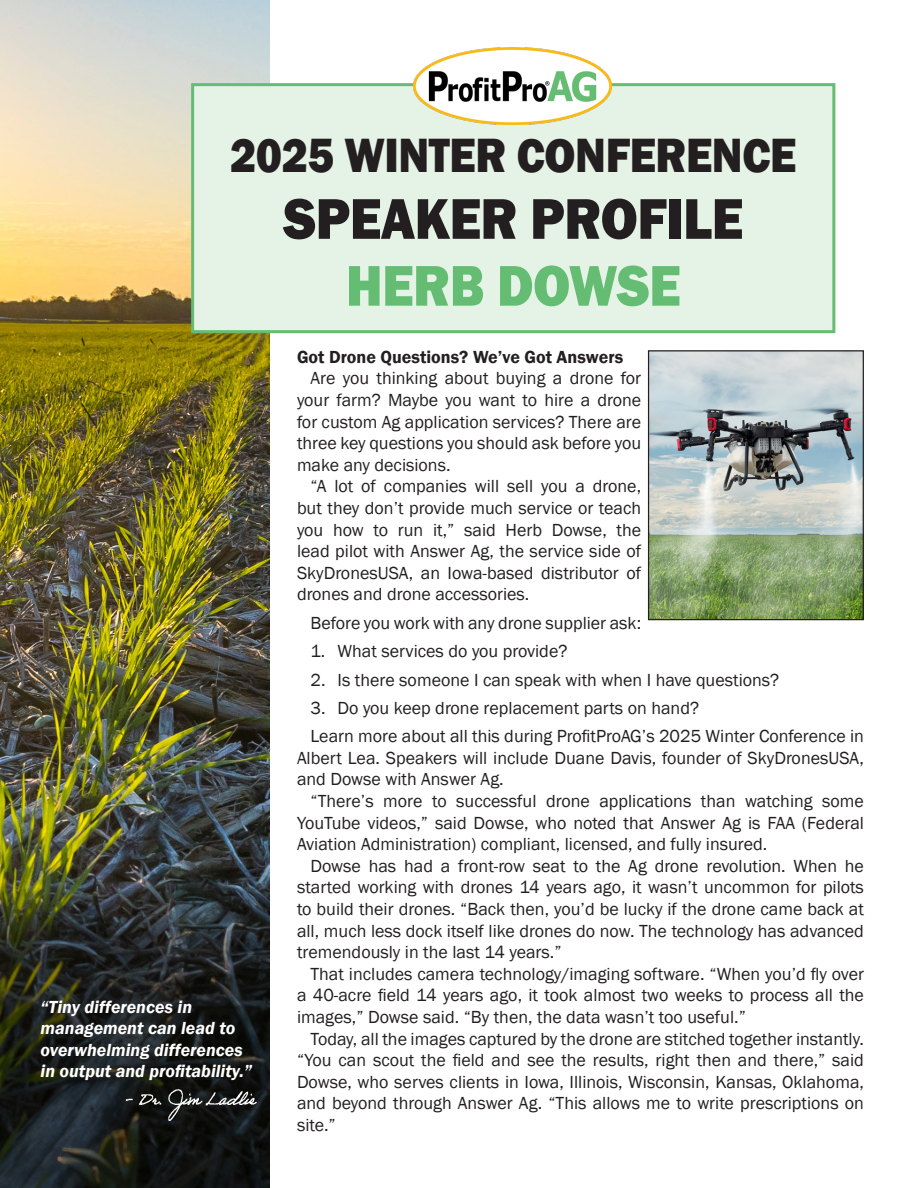
<style>
.page{position:relative;width:918px;height:1188px;background:#fff}
.page>*{position:absolute;margin:0;border:0;box-sizing:border-box;transform-origin:0 0}
.t1{font:800 59.4px "Franklin Gothic";letter-spacing:-.01em;color:#231f20;scale:.91 1}
.t2{font:800 59.4px "Franklin Gothic";letter-spacing:-.01em;color:#64bd72;scale:.91 1}
.t3{font:800 49.5px "Franklin Gothic";letter-spacing:-.01em;color:#231f20;scale:.91 1}
.t4{font:18px/21.6px "Franklin Gothic";color:#231f20;text-align:justify}
.t5{font:italic 600 18px/21.6px "Franklin Gothic";color:#fff}
.t6{font:600 18px "Franklin Gothic";color:#231f20}
</style>
<div class="page">
<img style="left:0;top:0;width:270px;height:864px">
<svg style="left:0;top:864px;width:270px;height:324px;background:#232722"></svg>
<img style="left:126px;top:1090px;width:131px;height:30px">
<div style="left:191px;top:83px;width:644px;height:250px;background:#e5f2e6;border:3px solid #64bd72"></div>
<img style="left:413px;top:48px;width:198px;height:76px">
<img style="left:650px;top:352px;width:212px;height:266px">
<div style="left:648px;top:350px;width:216px;height:270px;border:1px solid #231f20"></div>
<p class="t3" style="left:230px;top:123px;width:624px">2025 WINTER CONFERENCE</p>
<p class="t1" style="left:283px;top:180px;width:507px">SPEAKER PROFILE</p>
<p class="t2" style="left:346px;top:247px;width:369px">HERB DOWSE</p>
<p class="t5" style="left:40px;top:996px;width:213px">“Tiny differences in management can lead to overwhelming differences in output and profitability.”</p>
<p class="t6" style="left:297px;top:346px;width:328px">Got Drone Questions? We’ve Got Answers</p>
<p class="t4" style="left:297px;top:368px;width:346px;text-indent:14px">Are you thinking about buying a drone for your farm? Maybe you want to hire a drone for custom Ag application services? There are three key questions you should ask before you make any decisions.</p>
<p class="t4" style="left:297px;top:476px;width:346px;text-indent:14px">“A lot of companies will sell you a drone, but they don’t provide much service or teach you how to run it,” said Herb Dowse, the lead pilot with Answer Ag, the service side of SkyDronesUSA, an Iowa-based distributor of drones and drone accessories.</p>
<p class="t4" style="left:310px;top:612px;width:332px">Before you work with any drone supplier ask:</p>
<p class="t4" style="left:310px;top:641px;width:258px">1. What services do you provide?</p>
<p class="t4" style="left:310px;top:669px;width:470px">2. Is there someone I can speak with when I have questions?</p>
<p class="t4" style="left:310px;top:697px;width:390px">3. Do you keep drone replacement parts on hand?</p>
<p class="t4" style="left:297px;top:726px;width:568px;text-indent:14px">Learn more about all this during ProfitProAG’s 2025 Winter Conference in Albert Lea. Speakers will include Duane Davis, founder of SkyDronesUSA, and Dowse with Answer Ag.</p>
<p class="t4" style="left:297px;top:791px;width:569px;text-indent:14px">“There’s more to successful drone applications than watching some YouTube videos,” said Dowse, who noted that Answer Ag is FAA (Federal Aviation Administration) compliant, licensed, and fully insured.</p>
<p class="t4" style="left:297px;top:855px;width:569px;text-indent:14px">Dowse has had a front-row seat to the Ag drone revolution. When he started working with drones 14 years ago, it wasn’t uncommon for pilots to build their drones. “Back then, you’d be lucky if the drone came back at all, much less dock itself like drones do now. The technology has advanced tremendously in the last 14 years.”</p>
<p class="t4" style="left:297px;top:963px;width:569px;text-indent:14px">That includes camera technology/imaging software. “When you’d fly over a 40-acre field 14 years ago, it took almost two weeks to process all the images,” Dowse said. “By then, the data wasn’t too useful.”</p>
<p class="t4" style="left:297px;top:1028px;width:569px;text-indent:14px">Today, all the images captured by the drone are stitched together instantly. “You can scout the field and see the results, right then and there,” said Dowse, who serves clients in Iowa, Illinois, Wisconsin, Kansas, Oklahoma, and beyond through Answer Ag. “This allows me to write prescriptions on site.”</p>
</div>
